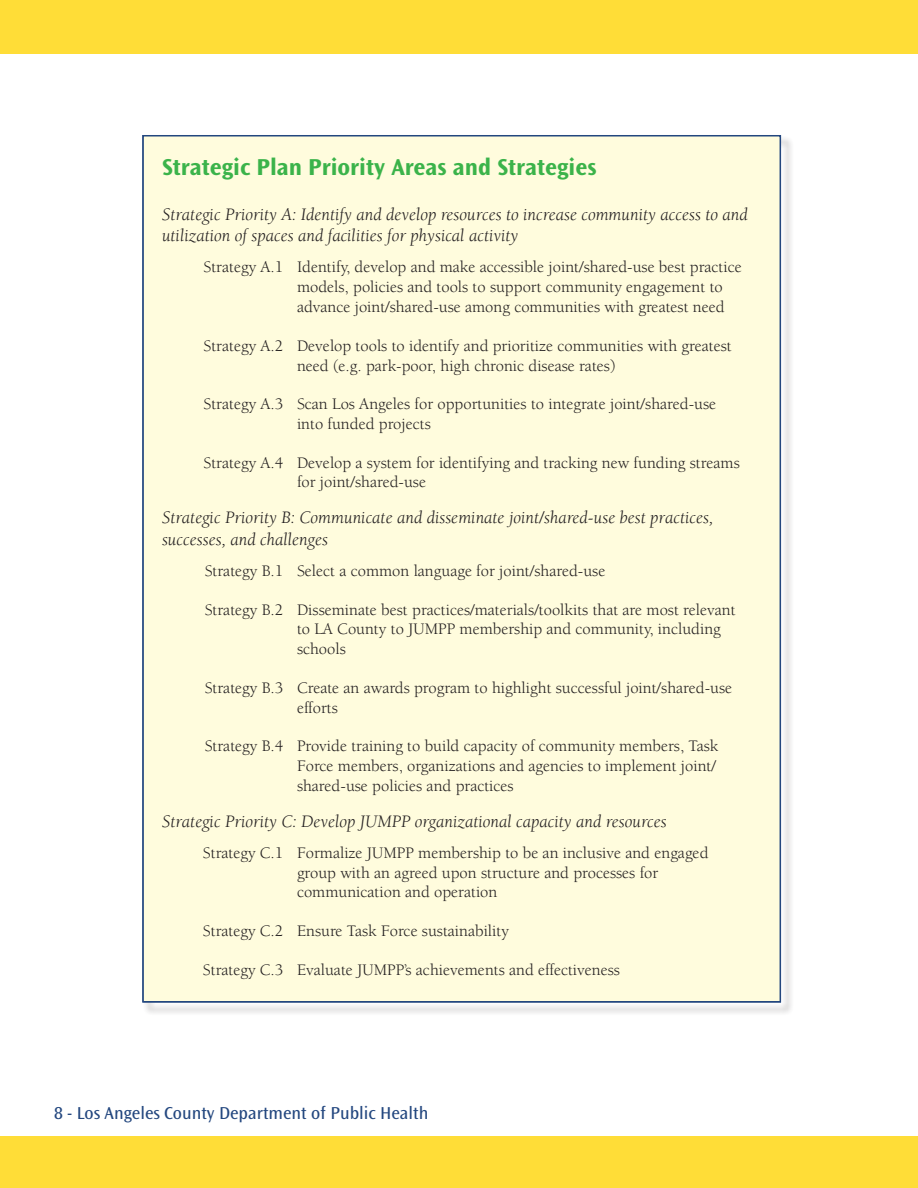
<style>
.page{position:relative;width:918px;height:1188px;background:#fff}
.page>*{position:absolute;margin:0;border:0;box-sizing:border-box;transform-origin:0 0}
.t1{font:700 24px "Ocean Sans Std";color:#3bb34a}
.Table{font:italic 18px/21.6px "Berkeley Std";color:#231f20}
.t2{font:18px "Ocean Sans Std";color:#23477f}
.Body{font:16.5px/19.8px "Berkeley Std";color:#231f20}
</style>
<div class="page">
<div style="left:0;top:1136px;width:918px;height:52px;background:#ffdd37"></div>
<div style="left:0;top:0;width:918px;height:54px;background:#ffdd37"></div>
<div style="left:143px;top:136px;width:651px;height:879px;background:#ededee"></div>
<div style="left:142px;top:135px;width:639px;height:868px;background:#fffcdd;border:2px solid #23477f"></div>
<p class="t1" style="left:162px;top:153px;width:436px">Strategic Plan Priority Areas and Strategies</p>
<p class="Table" style="left:162px;top:204px;width:587px">Strategic Priority A: Identify and develop resources to increase community access to and utilization of spaces and facilities for physical activity</p>
<p class="Body" style="left:203px;top:258px;width:82px">Strategy A.1</p>
<p class="Body" style="left:297px;top:258px;width:446px">Identify, develop and make accessible joint/shared-use best practice models, policies and tools to support community engagement to advance joint/shared-use among communities with greatest need</p>
<p class="Body" style="left:203px;top:336px;width:82px">Strategy A.2</p>
<p class="Body" style="left:297px;top:336px;width:436px">Develop tools to identify and prioritize communities with greatest need (e.g. park-poor, high chronic disease rates)</p>
<p class="Body" style="left:203px;top:394px;width:82px">Strategy A.3</p>
<p class="Body" style="left:297px;top:394px;width:421px">Scan Los Angeles for opportunities to integrate joint/shared-use into funded projects</p>
<p class="Body" style="left:203px;top:453px;width:82px">Strategy A.4</p>
<p class="Body" style="left:297px;top:453px;width:444px">Develop a system for identifying and tracking new funding streams for joint/shared-use</p>
<p class="Table" style="left:162px;top:507px;width:553px">Strategic Priority B: Communicate and disseminate joint/shared-use best practices, successes, and challenges</p>
<p class="Body" style="left:205px;top:561px;width:80px">Strategy B.1</p>
<p class="Body" style="left:297px;top:561px;width:310px">Select a common language for joint/shared-use</p>
<p class="Body" style="left:205px;top:600px;width:80px">Strategy B.2</p>
<p class="Body" style="left:297px;top:600px;width:440px">Disseminate best practices/materials/toolkits that are most relevant to LA County to JUMPP membership and community, including schools</p>
<p class="Body" style="left:205px;top:678px;width:80px">Strategy B.3</p>
<p class="Body" style="left:297px;top:678px;width:437px">Create an awards program to highlight successful joint/shared-use efforts</p>
<p class="Body" style="left:205px;top:736px;width:80px">Strategy B.4</p>
<p class="Body" style="left:297px;top:736px;width:423px">Provide training to build capacity of community members, Task<br>Force members, organizations and agencies to implement joint/ shared-use policies and practices</p>
<p class="Table" style="left:162px;top:811px;width:506px">Strategic Priority C: Develop JUMPP organizational capacity and resources</p>
<p class="Body" style="left:203px;top:843px;width:82px">Strategy C.1</p>
<p class="Body" style="left:297px;top:843px;width:413px">Formalize JUMPP membership to be an inclusive and engaged group with an agreed upon structure and processes for communication and operation</p>
<p class="Body" style="left:203px;top:921px;width:82px">Strategy C.2</p>
<p class="Body" style="left:297px;top:921px;width:214px">Ensure Task Force sustainability</p>
<p class="Body" style="left:203px;top:960px;width:82px">Strategy C.3</p>
<p class="Body" style="left:297px;top:960px;width:325px">Evaluate JUMPP’s achievements and effectiveness</p>
<p class="t2" style="left:54px;top:1103px;width:376px">8 - Los Angeles County Department of Public Health</p>
</div>
